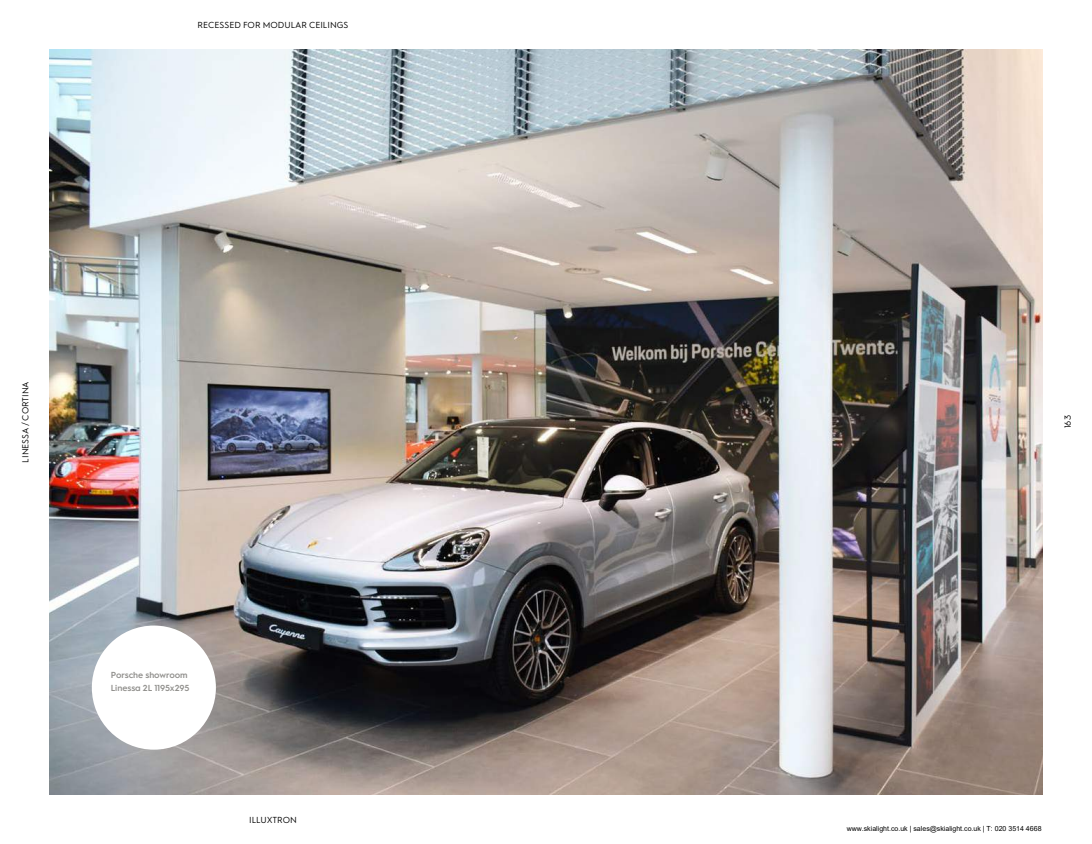
<style>
.page{position:relative;width:1092px;height:844px;background:#fff}
.page>*{position:absolute;margin:0;border:0;box-sizing:border-box;transform-origin:0 0}
.t1{font:8.75px "Hurme Geometric Sans 1";color:#000}
.t2{font:600 8.75px/13.1px "Hurme Geometric Sans 1";letter-spacing:-.01em;color:#91908d}
.t3{font:7px "Arial";color:#000}
</style>
<div class="page">
<img style="left:50px;top:50px;width:992px;height:744px">
<div style="left:92px;top:625px;width:124px;height:124px;background:#fff;border-radius:50%"></div>
<p class="t1" style="left:198px;top:19px;width:152px">RECESSED FOR MODULAR CEILINGS</p>
<p class="t1" style="left:19px;top:462px;width:83px;rotate:-90deg">LINESSA / CORTINA</p>
<p class="t2" style="left:111px;top:667px;width:80px">Porsche showroom<br>Linessa 2L 1195x295</p>
<p class="t1" style="left:249px;top:813px;width:49px">ILLUXTRON</p>
<p class="t1" style="left:1061px;top:428px;width:15px;rotate:-90deg">163</p>
<p class="t3" style="left:846px;top:823px;width:196px">www.skialight.co.uk | sales@skialight.co.uk | T: 020 3514 4668</p>
</div>
